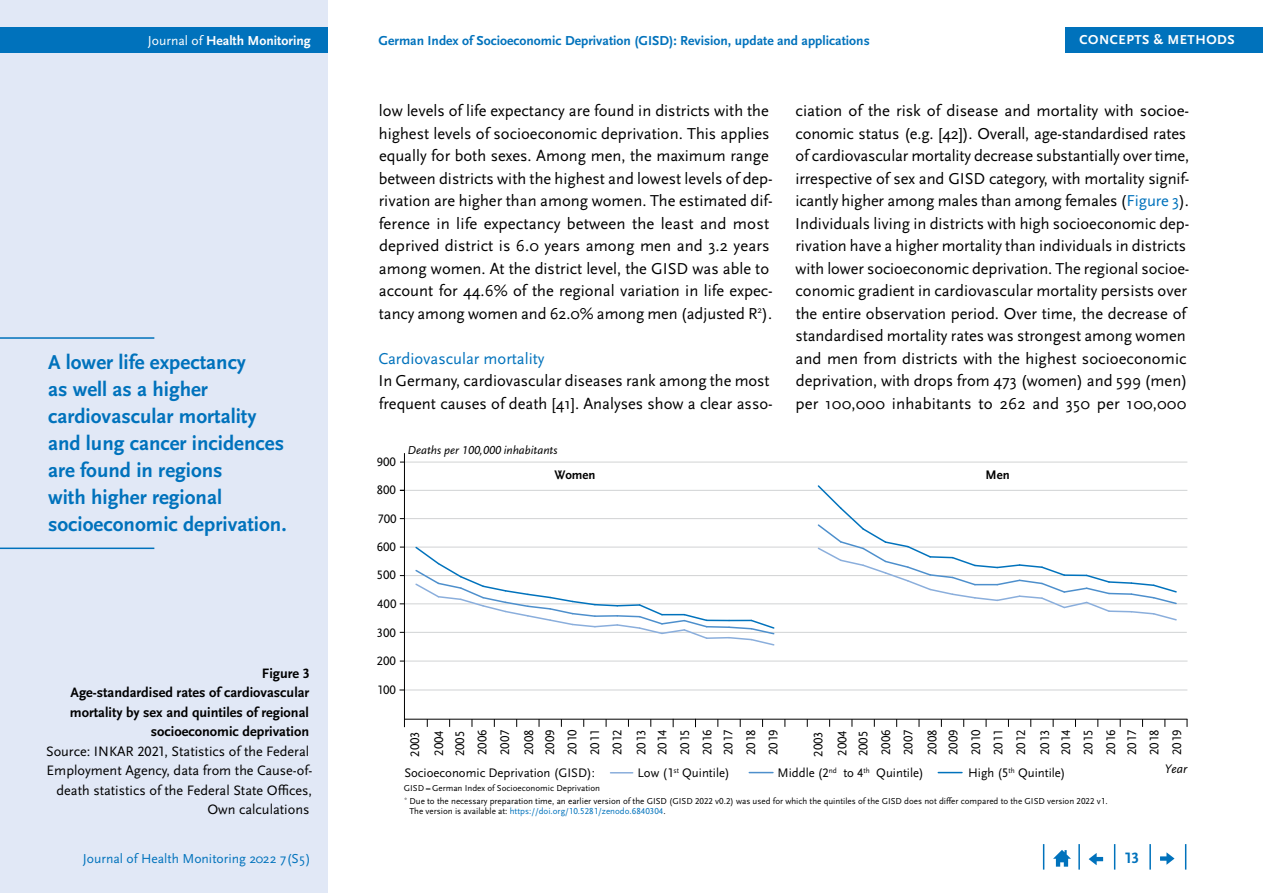
<style>
.page{position:relative;width:1263px;height:893px;background:#fff}
.page>*{position:absolute;margin:0;border:0;box-sizing:border-box;transform-origin:0 0}
.Zitat_Randspalte{font:700 21px/27px "Scala Sans Pro";color:#0072bc}
.Copy{font:16.5px/22.5px "Scala Sans Pro";color:#000}
.H4__reg{font:16.5px "Scala Sans Pro";color:#0072bc}
.t1{font:700 15.75px "Scala Sans Pro";color:#0072bc}
.Abb_Tab{font:14.25px/19.5px "Scala Sans Pro";color:#000;text-align:right}
.Abb_Tab-2{font:700 14.25px/19.5px "Scala Sans Pro";color:#000;text-align:right}
.t2{font:700 13.65px "Scala Sans Pro";color:#0072bc}
.t3{font:13.65px "Scala Sans Pro";color:#0072bc}
.t4{font:700 13.65px "Scala Sans Pro";color:#fff}
.t5{font:700 13.5px "Scala Sans Pro";letter-spacing:.04em;color:#fff}
.t6{font:12.9px/22.5px "Scala Sans Pro";color:#000}
.t7{font:700 12.9px "Scala Sans Pro";color:#000}
.t8{font:italic 12.9px "Scala Sans Pro";color:#000}
.t9{font:12.75px "Scala Sans Pro";color:#000}
.t10{font:italic 12px "Scala Sans Pro";color:#000}
.Tab_Fußzeile{font:9px/10.5px "Scala Sans Pro";color:#000}
.s1{font-weight:400}
.s2{color:#0072bc}
</style>
<div class="page">
<div style="left:0;top:0;width:327px;height:893px;background:#e1e8f6"></div>
<div style="left:0;top:28px;width:327px;height:25px;background:#0072bc"></div>
<svg style="left:1185px;top:844px;width:1px;height:26px"></svg>
<hr style="left:1149px;top:844px;width:2px;height:26px;background:#0072bc">
<svg style="left:1114px;top:844px;width:1px;height:26px"></svg>
<hr style="left:1078px;top:844px;width:2px;height:26px;background:#0072bc">
<svg style="left:1043px;top:844px;width:1px;height:26px"></svg>
<svg style="left:1053px;top:850px;width:18px;height:17px"></svg>
<svg style="left:1089px;top:853px;width:14px;height:12px"></svg>
<svg style="left:1160px;top:852px;width:14px;height:13px"></svg>
<div style="left:1065px;top:28px;width:198px;height:25px;background:#0072bc"></div>
<hr style="left:405px;top:547px;width:782px;height:1px;background:#d1d3d4">
<hr style="left:404px;top:632px;width:783px;height:1px;background:#d1d3d4">
<hr style="left:405px;top:603px;width:782px;height:1px;background:#d1d3d4">
<hr style="left:405px;top:575px;width:782px;height:1px;background:#d1d3d4">
<hr style="left:405px;top:661px;width:782px;height:1px;background:#d1d3d4">
<hr style="left:405px;top:690px;width:782px;height:1px;background:#d1d3d4">
<hr style="left:404px;top:719px;width:783px;height:1px;background:#000">
<hr style="left:405px;top:518px;width:782px;height:1px;background:#d1d3d4">
<hr style="left:404px;top:490px;width:783px;height:1px;background:#d1d3d4">
<hr style="left:404px;top:462px;width:783px;height:1px;background:#d1d3d4">
<hr style="left:404px;top:453px;width:1px;height:274px;background:#000">
<svg style="left:610px;top:772px;width:23px;height:1px"></svg>
<svg style="left:749px;top:772px;width:24px;height:1px"></svg>
<svg style="left:938px;top:772px;width:24px;height:1px"></svg>
<svg style="left:414px;top:546px;width:362px;height:100px"></svg>
<svg style="left:816px;top:485px;width:362px;height:136px"></svg>
<hr style="left:0;top:337px;width:154px;height:2px;background:#0072bc">
<hr style="left:0;top:548px;width:154px;height:1px;background:#0072bc">
<p class="t4" style="left:148px;top:33px;width:164px"><span class="s1">Journal of</span> Health Monitoring</p>
<p class="t2" style="left:378px;top:33px;width:493px">German Index of Socioeconomic Deprivation (GISD): Revision, update and applications</p>
<p class="t5" style="left:1079px;top:32px;width:157px">CONCEPTS &amp; METHODS</p>
<p class="Zitat_Randspalte" style="left:48px;top:348px;width:240px">A lower life expectancy<br>as well as a higher cardiovascular mortality and lung cancer incidences are found in regions<br>with higher regional socioeconomic deprivation.</p>
<p class="Abb_Tab-2" style="left:70px;top:663px;width:242px">Figure 3<br>Age-standardised rates of cardiovascular mortality by sex and quintiles of regional socioeconomic deprivation</p>
<p class="Abb_Tab" style="left:46px;top:741px;width:268px">Source: INKAR 2021, Statistics of the Federal Employment Agency, data from the Cause-of&shy;death statistics of the Federal State Offices, Own calculations</p>
<p class="t3" style="left:83px;top:850px;width:229px">Journal of Health Monitoring 2022 7(S5)</p>
<p class="Copy" style="left:379px;top:99px;width:396px">low levels of life expectancy are found in districts with the highest levels of socioeconomic deprivation. This applies equally for both sexes. Among men, the maximum range between districts with the highest and lowest levels of dep&shy;rivation are higher than among women. The estimated dif&shy;ference in life expectancy between the least and most deprived district is 6.0 years among men and 3.2 years among women. At the district level, the GISD was able to account for 44.6% of the regional variation in life expec&shy;tancy among women and 62.0% among men (adjusted R<sup>2</sup>).</p>
<p class="H4__reg" style="left:378px;top:349px;width:168px">Cardiovascular mortality</p>
<p class="Copy" style="left:378px;top:369px;width:396px">In Germany, cardiovascular diseases rank among the most frequent causes of death [41]. Analyses show a clear asso-</p>
<p class="t9" style="left:377px;top:454px;width:21px">900</p>
<p class="t10" style="left:407px;top:443px;width:151px">Deaths per 100,000 inhabitants</p>
<p class="Copy" style="left:795px;top:99px;width:396px">ciation of the risk of disease and mortality with socioe&shy;conomic status (e.g. [42]). Overall, age-standardised rates of cardiovascular mortality decrease substantially over time, irrespective of sex and GISD category, with mortality signif&shy;icantly higher among males than among females (<span class="s2">Figure 3</span>).<br>Individuals living in districts with high socioeconomic dep&shy;rivation have a higher mortality than individuals in districts with lower socioeconomic deprivation. The regional socioe&shy;conomic gradient in cardiovascular mortality persists over the entire observation period. Over time, the decrease of standardised mortality rates was strongest among women and men from districts with the highest socioeconomic deprivation, with drops from 473 (women) and 599 (men) per 100,000 inhabitants to 262 and 350 per 100,000</p>
<p class="t9" style="left:377px;top:482px;width:21px">800</p>
<p class="t9" style="left:377px;top:511px;width:21px">700</p>
<p class="t9" style="left:377px;top:539px;width:21px">600</p>
<p class="t9" style="left:377px;top:568px;width:21px">500</p>
<p class="t9" style="left:377px;top:596px;width:21px">400</p>
<p class="t9" style="left:377px;top:625px;width:21px">300</p>
<p class="t9" style="left:377px;top:654px;width:21px">200</p>
<p class="t9" style="left:377px;top:682px;width:21px">100</p>
<p class="t7" style="left:554px;top:467px;width:43px">Women</p>
<p class="t7" style="left:986px;top:467px;width:26px">Men</p>
<p class="t6" style="left:403px;top:757px;width:28px;line-height:24px;rotate:-90deg">2003<br>2004</p>
<p class="t6" style="left:448px;top:756px;width:28px;text-align:justify;rotate:-90deg">2005<br>2006<br>2007</p>
<p class="t6" style="left:518px;top:755px;width:27px;line-height:21px;rotate:-90deg">2008<br>2009</p>
<p class="t6" style="left:561px;top:755px;width:27px;text-align:justify;rotate:-90deg">2010<br>2011<br>2012</p>
<p class="t6" style="left:631px;top:755px;width:27px;line-height:21px;rotate:-90deg">2013<br>2014</p>
<p class="t6" style="left:673px;top:755px;width:27px;rotate:-90deg">2015<br>2016</p>
<p class="t6" style="left:717px;top:755px;width:27px;text-align:justify;rotate:-90deg">2017<br>2018<br>2019</p>
<p class="t6" style="left:806px;top:757px;width:28px;line-height:24px;rotate:-90deg">2003<br>2004</p>
<p class="t6" style="left:852px;top:756px;width:28px;text-align:justify;rotate:-90deg">2005<br>2006<br>2007</p>
<p class="t6" style="left:922px;top:755px;width:27px;line-height:21px;rotate:-90deg">2008<br>2009</p>
<p class="t6" style="left:964px;top:755px;width:27px;text-align:justify;rotate:-90deg">2010<br>2011<br>2012</p>
<p class="t6" style="left:1034px;top:755px;width:27px;line-height:21px;rotate:-90deg">2013<br>2014</p>
<p class="t6" style="left:1077px;top:755px;width:27px;rotate:-90deg">2015<br>2016</p>
<p class="t6" style="left:1121px;top:755px;width:27px;text-align:justify;rotate:-90deg">2017<br>2018<br>2019</p>
<p class="t6" style="left:778px;top:761px;width:148px">Middle (2<sup>nd</sup> to 4<sup>th</sup> Quintile)</p>
<p class="t6" style="left:968px;top:761px;width:99px">High (5<sup>th</sup> Quintile)</p>
<p class="t6" style="left:638px;top:762px;width:94px">Low (1<sup>st</sup> Quintile)</p>
<p class="t6" style="left:404px;top:761px;width:192px">Socioeconomic Deprivation (GISD):</p>
<p class="Tab_Fußzeile" style="left:409px;top:796px;width:700px;text-indent:-5px"><sup>*</sup> Due to the necessary preparation time, an earlier version of the GISD (GISD 2022 v0.2) was used for which the quintiles of the GISD does not differ compared to the GISD version 2022 v1.<br>The version is available at: <span class="s2">https://doi.org/10.5281/zenodo.6840304</span>.</p>
<p class="Tab_Fußzeile" style="left:404px;top:783px;width:198px">GISD = German Index of Socioeconomic Deprivation</p>
<p class="t8" style="left:1164px;top:761px;width:24px">Year</p>
<p class="t1" style="left:1125px;top:849px;width:16px">13</p>
</div>
